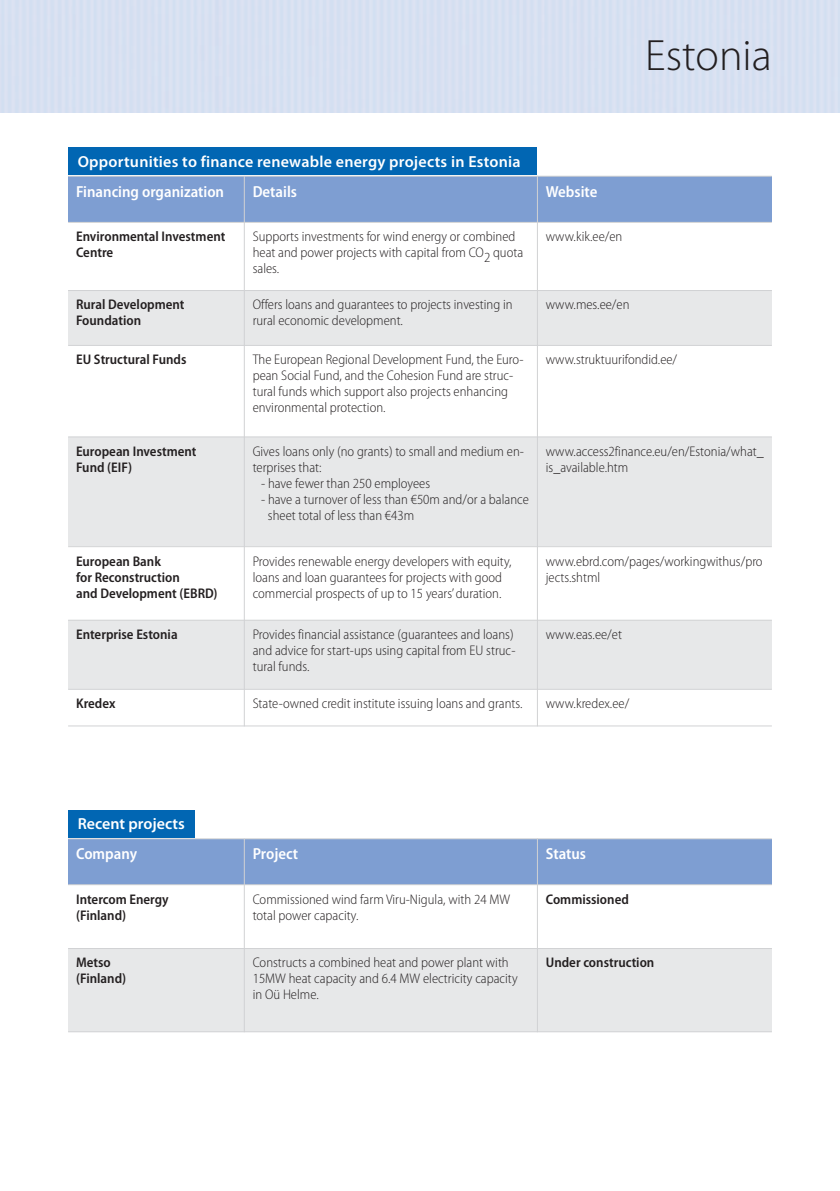
<style>
.page{position:relative;width:840px;height:1191px;background:#fff}
.page>*{position:absolute;margin:0;border:0;box-sizing:border-box;transform-origin:0 0}
.t1{font:300 44px "Myriad Pro";color:#231f20}
.t2{font:600 16px "Myriad Pro";letter-spacing:.015em;color:#fff}
.t3{font:600 semi-condensed 16px "Myriad Pro";color:#fff}
.t4{font:300 semi-condensed 14px/16px "Myriad Pro";color:#231f20}
.t5{font:600 semi-condensed 14px/16px "Myriad Pro";color:#231f20}
</style>
<div class="page">
<div style="left:68px;top:147px;width:468px;height:28px;background:#0166b3"></div>
<div style="left:68px;top:177px;width:176px;height:45px;background:#7e9ed2"></div>
<div style="left:244px;top:177px;width:292px;height:45px;background:#7e9ed2"></div>
<div style="left:537px;top:177px;width:234px;height:45px;background:#7e9ed2"></div>
<div style="left:68px;top:290px;width:176px;height:55px;background:#e7e8e9"></div>
<div style="left:244px;top:290px;width:293px;height:55px;background:#e7e8e9"></div>
<div style="left:537px;top:290px;width:234px;height:55px;background:#e7e8e9"></div>
<div style="left:68px;top:437px;width:176px;height:109px;background:#e7e8e9"></div>
<div style="left:244px;top:437px;width:293px;height:109px;background:#e7e8e9"></div>
<div style="left:537px;top:437px;width:234px;height:109px;background:#e7e8e9"></div>
<div style="left:68px;top:620px;width:176px;height:69px;background:#e7e8e9"></div>
<div style="left:244px;top:620px;width:293px;height:69px;background:#e7e8e9"></div>
<div style="left:537px;top:620px;width:234px;height:69px;background:#e7e8e9"></div>
<hr style="left:244px;top:176px;width:1px;height:550px;background:#d1d2d4">
<hr style="left:536px;top:176px;width:1px;height:550px;background:#d1d2d4">
<hr style="left:68px;top:176px;width:703px;height:1px;background:#d1d2d4">
<hr style="left:68px;top:222px;width:703px;height:1px;background:#d1d2d4">
<hr style="left:68px;top:290px;width:703px;height:1px;background:#d1d2d4">
<hr style="left:68px;top:345px;width:703px;height:1px;background:#d1d2d4">
<hr style="left:68px;top:436px;width:703px;height:1px;background:#d1d2d4">
<hr style="left:68px;top:546px;width:703px;height:1px;background:#d1d2d4">
<hr style="left:68px;top:620px;width:703px;height:1px;background:#d1d2d4">
<hr style="left:68px;top:689px;width:703px;height:1px;background:#d1d2d4">
<hr style="left:68px;top:725px;width:703px;height:1px;background:#d1d2d4">
<div style="left:68px;top:810px;width:127px;height:28px;background:#0166b3"></div>
<div style="left:68px;top:839px;width:176px;height:45px;background:#7e9ed2"></div>
<div style="left:244px;top:839px;width:292px;height:45px;background:#7e9ed2"></div>
<div style="left:537px;top:839px;width:234px;height:45px;background:#7e9ed2"></div>
<div style="left:68px;top:948px;width:176px;height:84px;background:#e7e8e9"></div>
<div style="left:244px;top:948px;width:293px;height:84px;background:#e7e8e9"></div>
<div style="left:537px;top:948px;width:234px;height:84px;background:#e7e8e9"></div>
<hr style="left:244px;top:838px;width:1px;height:194px;background:#d1d2d4">
<hr style="left:536px;top:838px;width:1px;height:194px;background:#d1d2d4">
<hr style="left:68px;top:838px;width:703px;height:1px;background:#d1d2d4">
<hr style="left:68px;top:884px;width:703px;height:1px;background:#d1d2d4">
<hr style="left:68px;top:948px;width:703px;height:1px;background:#d1d2d4">
<hr style="left:68px;top:1031px;width:703px;height:1px;background:#d1d2d4">
<h1 class="t1" style="left:645px;top:39px;width:128px">Estonia</h1>
<p class="t2" style="left:78px;top:155px;width:444px">Opportunities to finance renewable energy projects in Estonia</p>
<p class="t3" style="left:76px;top:185px;width:149px">Financing organization</p>
<p class="t3" style="left:252px;top:185px;width:46px">Details</p>
<p class="t3" style="left:545px;top:185px;width:53px">Website</p>
<p class="t5" style="left:76px;top:230px;width:151px">Environmental Investment<br>Centre</p>
<p class="t4" style="left:252px;top:230px;width:272px">Supports investments for wind energy or combined heat and power projects with capital from CO2 quota sales.</p>
<p class="t4" style="left:545px;top:230px;width:78px">www.kik.ee/en</p>
<p class="t5" style="left:76px;top:298px;width:110px">Rural Development<br>Foundation</p>
<p class="t4" style="left:252px;top:298px;width:261px">Offers loans and guarantees to projects investing in rural economic development.</p>
<p class="t4" style="left:545px;top:298px;width:85px">www.mes.ee/en</p>
<p class="t5" style="left:76px;top:353px;width:112px">EU Structural Funds</p>
<p class="t4" style="left:252px;top:353px;width:272px">The European Regional Development Fund, the Euro&shy;pean Social Fund, and the Cohesion Fund are struc&shy;tural funds which support also projects enhancing environmental protection.</p>
<p class="t4" style="left:545px;top:353px;width:133px">www.struktuurifondid.ee/</p>
<p class="t5" style="left:76px;top:444px;width:122px">European Investment<br>Fund (EIF)</p>
<p class="t4" style="left:252px;top:444px;width:272px">Gives loans only (no grants) to small and medium en&shy;terprises that:</p>
<p class="t4" style="left:261px;top:476px;width:170px">- have fewer than 250 employees</p>
<p class="t4" style="left:268px;top:492px;width:262px;text-indent:-7px">- have a turnover of less than €50m and/or a balance sheet total of less than €43m</p>
<p class="t4" style="left:545px;top:444px;width:219px">www.access2finance.eu/en/Estonia/what_ is_available.htm</p>
<p class="t5" style="left:76px;top:554px;width:143px">European Bank<br>for Reconstruction<br>and Development (EBRD)</p>
<p class="t4" style="left:252px;top:554px;width:260px">Provides renewable energy developers with equity, loans and loan guarantees for projects with good commercial prospects of up to 15 years’duration.</p>
<p class="t4" style="left:545px;top:554px;width:218px">www.ebrd.com/pages/workingwithus/pro jects.shtml</p>
<p class="t5" style="left:76px;top:627px;width:103px">Enterprise Estonia</p>
<p class="t4" style="left:252px;top:627px;width:264px">Provides financial assistance (guarantees and loans) and advice for start-ups using capital from EU struc&shy;tural funds.</p>
<p class="t4" style="left:545px;top:627px;width:78px">www.eas.ee/et</p>
<p class="t5" style="left:76px;top:696px;width:41px">Kredex</p>
<p class="t4" style="left:252px;top:696px;width:271px">State-owned credit institute issuing loans and grants.</p>
<p class="t4" style="left:545px;top:696px;width:85px">www.kredex.ee/</p>
<p class="t2" style="left:78px;top:817px;width:108px">Recent projects</p>
<p class="t3" style="left:76px;top:848px;width:62px">Company</p>
<p class="t3" style="left:252px;top:848px;width:47px">Project</p>
<p class="t3" style="left:545px;top:848px;width:42px">Status</p>
<p class="t5" style="left:76px;top:892px;width:94px">Intercom Energy (Finland)</p>
<p class="t4" style="left:252px;top:892px;width:259px">Commissioned wind farm Viru-Nigula, with 24 MW total power capacity.</p>
<p class="t5" style="left:545px;top:892px;width:84px">Commissioned</p>
<p class="t5" style="left:76px;top:956px;width:52px">Metso (Finland)</p>
<p class="t4" style="left:252px;top:956px;width:266px">Constructs a combined heat and power plant with<br>15MW heat capacity and 6.4 MW electricity capacity in Oü Helme.</p>
<p class="t5" style="left:545px;top:956px;width:110px">Under construction</p>
</div>
